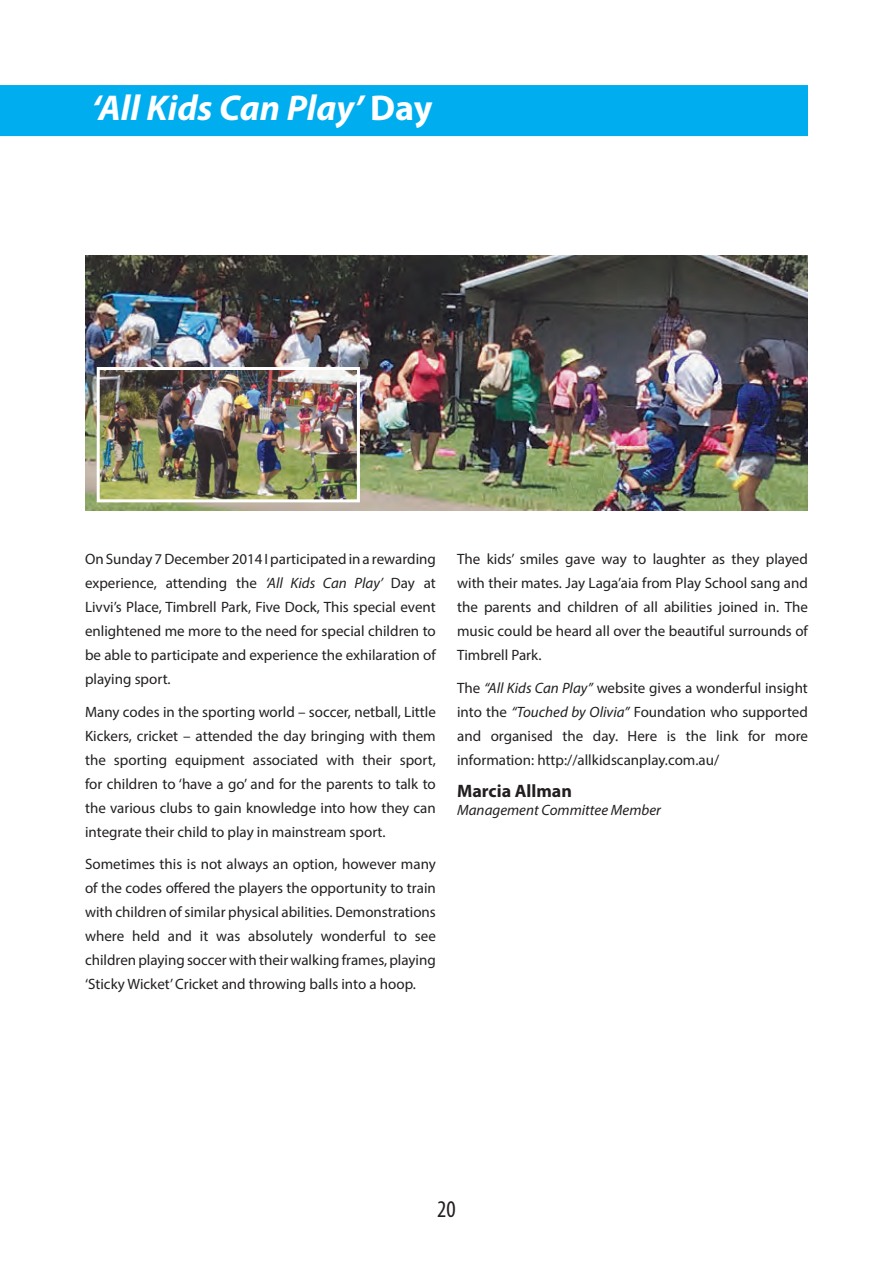
<style>
.page{position:relative;width:893px;height:1263px;background:#fff}
.page>*{position:absolute;margin:0;border:0;box-sizing:border-box;transform-origin:0 0}
.t1{font:italic 700 36px "Myriad Pro";color:#fff}
.t2{font:condensed 24px "Myriad Pro";color:#231f20}
.t3{font:700 18px "Myriad Pro";color:#231f20}
.t4{font:15px/24px "Myriad Pro";color:#231f20;text-align:justify}
.t5{font:italic 15px "Myriad Pro";color:#231f20}
.s1{font-style:normal}
.s2{font-style:italic}
</style>
<div class="page">
<img style="left:85px;top:255px;width:723px;height:255px">
<div style="left:0;top:85px;width:808px;height:51px;background:#00aeef"></div>
<img style="left:101px;top:371px;width:255px;height:127px">
<div style="left:97px;top:367px;width:263px;height:135px;border:3px solid #fff"></div>
<h1 class="t1" style="left:92px;top:84px;width:343px">‘All Kids Can Play’ <span class="s1">Day</span></h1>
<p class="t4" style="left:85px;top:547px;width:352px">On Sunday 7 December 2014 I participated in a rewarding experience, attending the <span class="s2">‘All Kids Can Play’</span> Day at Livvi’s Place, Timbrell Park, Five Dock, This special event enlightened me more to the need for special children to be able to participate and experience the exhilaration of playing sport.</p>
<p class="t4" style="left:85px;top:699px;width:352px">Many codes in the sporting world – soccer, netball, Little Kickers, cricket – attended the day bringing with them the sporting equipment associated with their sport, for children to ‘have a go’ and for the parents to talk to the various clubs to gain knowledge into how they can integrate their child to play in mainstream sport.</p>
<p class="t4" style="left:85px;top:852px;width:352px">Sometimes this is not always an option, however many of the codes offered the players the opportunity to train with children of similar physical abilities. Demonstrations where held and it was absolutely wonderful to see children playing soccer with their walking frames, playing ‘Sticky Wicket’ Cricket and throwing balls into a hoop.</p>
<p class="t4" style="left:457px;top:547px;width:352px">The kids’ smiles gave way to laughter as they played with their mates. Jay Laga’aia from Play School sang and the parents and children of all abilities joined in. The music could be heard all over the beautiful surrounds of Timbrell Park.</p>
<p class="t4" style="left:457px;top:675px;width:352px">The <span class="s2">“All Kids Can Play”</span> website gives a wonderful insight into the <span class="s2">“Touched by Olivia”</span> Foundation who supported and organised the day. Here is the link for more information: http://allkidscanplay.com.au/</p>
<p class="t3" style="left:457px;top:779px;width:116px">Marcia Allman</p>
<p class="t5" style="left:457px;top:801px;width:205px">Management Committee Member</p>
<h2 class="t2" style="left:437px;top:1195px;width:20px">20</h2>
</div>
